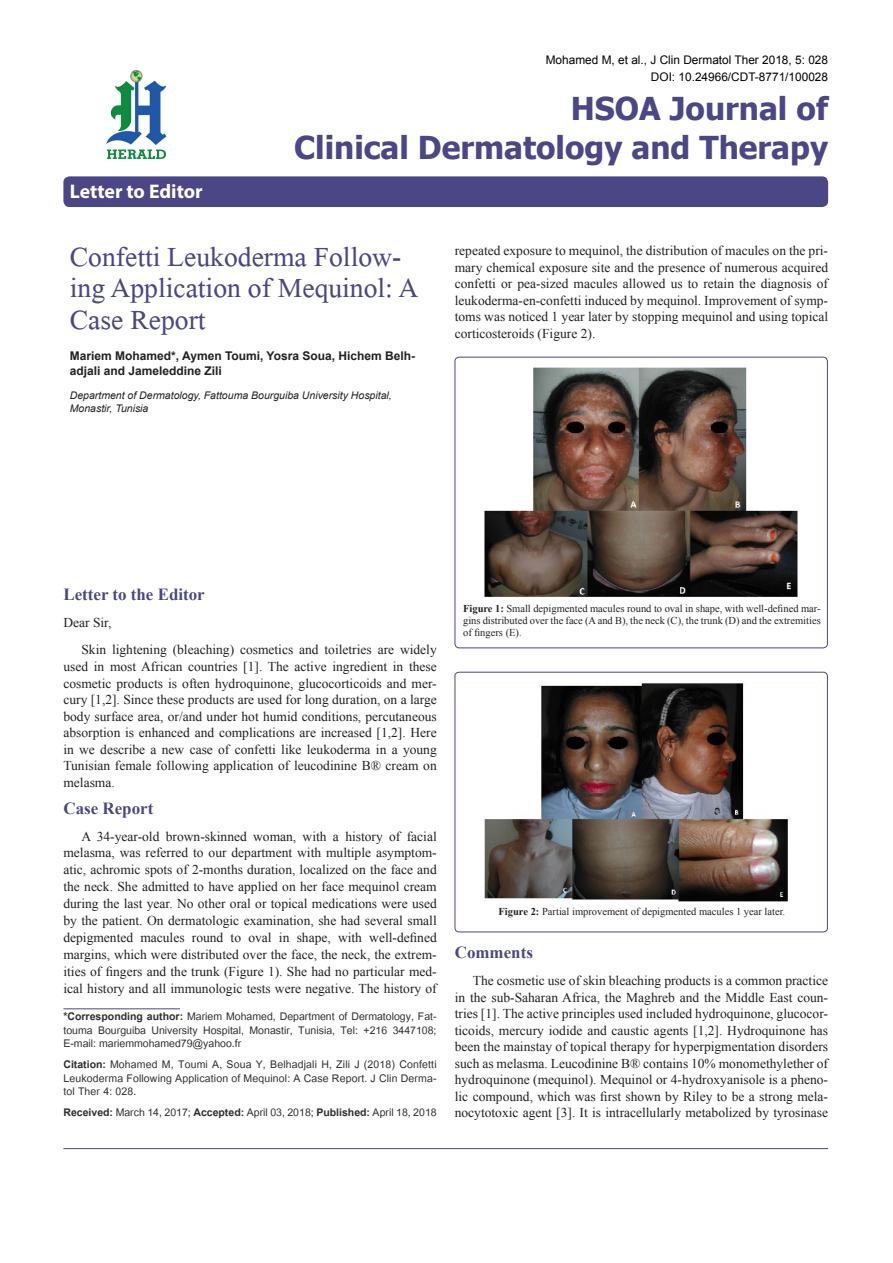
<style>
.page{position:relative;width:893px;height:1263px;background:#fff}
.page>*{position:absolute;margin:0;border:0;box-sizing:border-box;transform-origin:0 0}
.t1{font:41.25px/31.5px "Microsoft Himalaya";color:#4b4685}
.Journal_Name{font:700 31.5px "Tahoma";color:#4b4685}
.Atricle_Type{font:700 19.8px "Myriad Hebrew";color:#fff}
.Headdings{font:700 16.95px "Times New Roman";color:#4b4685}
.Text{font:14.7px/13.5px "Utsaah";color:#312d2d;text-align:justify}
.Text-2{font:13.5px/16.5px "Times New Roman";color:#231f20;text-align:justify}
.Authors{font:700 12px/15px "Arial";color:#231f20}
.Author_Citation{font:11.85px "Arial";color:#000}
.Legend{font:10.5px/12px "Times New Roman";color:#231f20;text-align:justify}
.Affiliation{font:italic 10.5px/13.5px "Arial";color:#231f20}
.s1{font-weight:700}
</style>
<div class="page">
<div style="left:63px;top:176px;width:765px;height:31px;background:#4b4685;border-radius:6px"></div>
<hr style="left:63px;top:1008px;width:117px;height:1px;background:#4b4685">
<img style="left:106px;top:70px;width:61px;height:90px">
<hr style="left:63px;top:1148px;width:765px;height:1px;background:#4b4685">
<div style="left:455px;top:357px;width:373px;height:291px;border:1px solid #4b4685;border-radius:4px"></div>
<div style="left:455px;top:672px;width:373px;height:260px;border:1px solid #4b4685;border-radius:4px"></div>
<img style="left:484px;top:367px;width:314px;height:231px">
<img style="left:484px;top:683px;width:304px;height:219px">
<p class="Atricle_Type" style="left:70px;top:180px;width:134px">Letter to Editor</p>
<p class="Author_Citation" style="left:546px;top:52px;width:284px">Mohamed M, et al., J Clin Dermatol Ther 2018, 5: 028</p>
<p class="Author_Citation" style="left:651px;top:69px;width:179px">DOI: 10.24966/CDT-8771/100028</p>
<p class="Journal_Name" style="left:571px;top:86px;width:259px">HSOA Journal of</p>
<p class="Journal_Name" style="left:294px;top:125px;width:535px">Clinical Dermatology and Therapy</p>
<p class="t1" style="left:70px;top:236px;width:350px">Confetti Leukoderma Follow&shy;ing Application of Mequinol: A<br>Case Report</p>
<p class="Authors" style="left:70px;top:348px;width:347px">Mariem Mohamed*, Aymen Toumi, Yosra Soua, Hichem Belh&shy;adjali and Jameleddine Zili</p>
<p class="Affiliation" style="left:70px;top:388px;width:323px">Department of Dermatology, Fattouma Bourguiba University Hospital,<br>Monastir, Tunisia</p>
<p class="Text-2" style="left:455px;top:242px;width:375px">repeated exposure to mequinol, the distribution of macules on the pri&shy;mary chemical exposure site and the presence of numerous acquired confetti or pea-sized macules allowed us to retain the diagnosis of leukoderma-en-confetti induced by mequinol. Improvement of symp&shy;toms was noticed 1 year later by stopping mequinol and using topical corticosteroids (Figure 2).</p>
<p class="Headdings" style="left:63px;top:583px;width:143px">Letter to the Editor</p>
<p class="Text-2" style="left:63px;top:614px;width:50px">Dear Sir,</p>
<p class="Text-2" style="left:63px;top:641px;width:375px;text-indent:18px">Skin lightening (bleaching) cosmetics and toiletries are widely used in most African countries [1]. The active ingredient in these cosmetic products is often hydroquinone, glucocorticoids and mer&shy;cury [1,2]. Since these products are used for long duration, on a large body surface area, or/and under hot humid conditions, percutaneous absorption is enhanced and complications are increased [1,2]. Here in we describe a new case of confetti like leukoderma in a young Tunisian female following application of leucodinine B® cream on melasma.</p>
<p class="Headdings" style="left:63px;top:796px;width:91px">Case Report</p>
<p class="Text-2" style="left:63px;top:827px;width:375px;line-height:17px;text-indent:18px">A 34-year-old brown-skinned woman, with a history of facial melasma, was referred to our department with multiple asymptom&shy;atic, achromic spots of 2-months duration, localized on the face and the neck. She admitted to have applied on her face mequinol cream during the last year. No other oral or topical medications were used by the patient. On dermatologic examination, she had several small depigmented macules round to oval in shape, with well-defined margins, which were distributed over the face, the neck, the extrem&shy;ities of fingers and the trunk (Figure 1). She had no particular med&shy;ical history and all immunologic tests were negative. The history of</p>
<p class="Text" style="left:63px;top:1011px;width:375px"><span class="s1">*Corresponding author:</span> Mariem Mohamed, Department of Dermatology, Fat&shy;touma Bourguiba University Hospital, Monastir, Tunisia, Tel: +216 3447108; E-mail: mariemmohamed79@yahoo.fr</p>
<p class="Text" style="left:63px;top:1059px;width:375px"><span class="s1">Citation:</span> Mohamed M, Toumi A, Soua Y, Belhadjali H, Zili J (2018) Confetti Leukoderma Following Application of Mequinol: A Case Report. J Clin Derma&shy;tol Ther 4: 028.</p>
<p class="Text" style="left:63px;top:1107px;width:375px"><span class="s1">Received:</span> March 14, 2017; <span class="s1">Accepted:</span> April 03, 2018; <span class="s1">Published:</span> April 18, 2018</p>
<p class="Legend" style="left:463px;top:602px;width:359px"><span class="s1">Figure 1:</span> Small depigmented macules round to oval in shape, with well-defined mar&shy;gins distributed over the face (A and B), the neck (C), the trunk (D) and the extremities of fingers (E).</p>
<p class="Legend" style="left:498px;top:906px;width:288px"><span class="s1">Figure 2:</span> Partial improvement of depigmented macules 1 year later.</p>
<p class="Headdings" style="left:455px;top:941px;width:80px">Comments</p>
<p class="Text-2" style="left:455px;top:972px;width:375px;text-indent:18px">The cosmetic use of skin bleaching products is a common practice in the sub-Saharan Africa, the Maghreb and the Middle East coun&shy;tries [1]. The active principles used included hydroquinone, glucocor&shy;ticoids, mercury iodide and caustic agents [1,2]. Hydroquinone has been the mainstay of topical therapy for hyperpigmentation disorders such as melasma. Leucodinine B® contains 10% monomethylether of hydroquinone (mequinol). Mequinol or 4-hydroxyanisole is a pheno&shy;lic compound, which was first shown by Riley to be a strong mela&shy;nocytotoxic agent [3]. It is intracellularly metabolized by tyrosinase</p>
</div>
